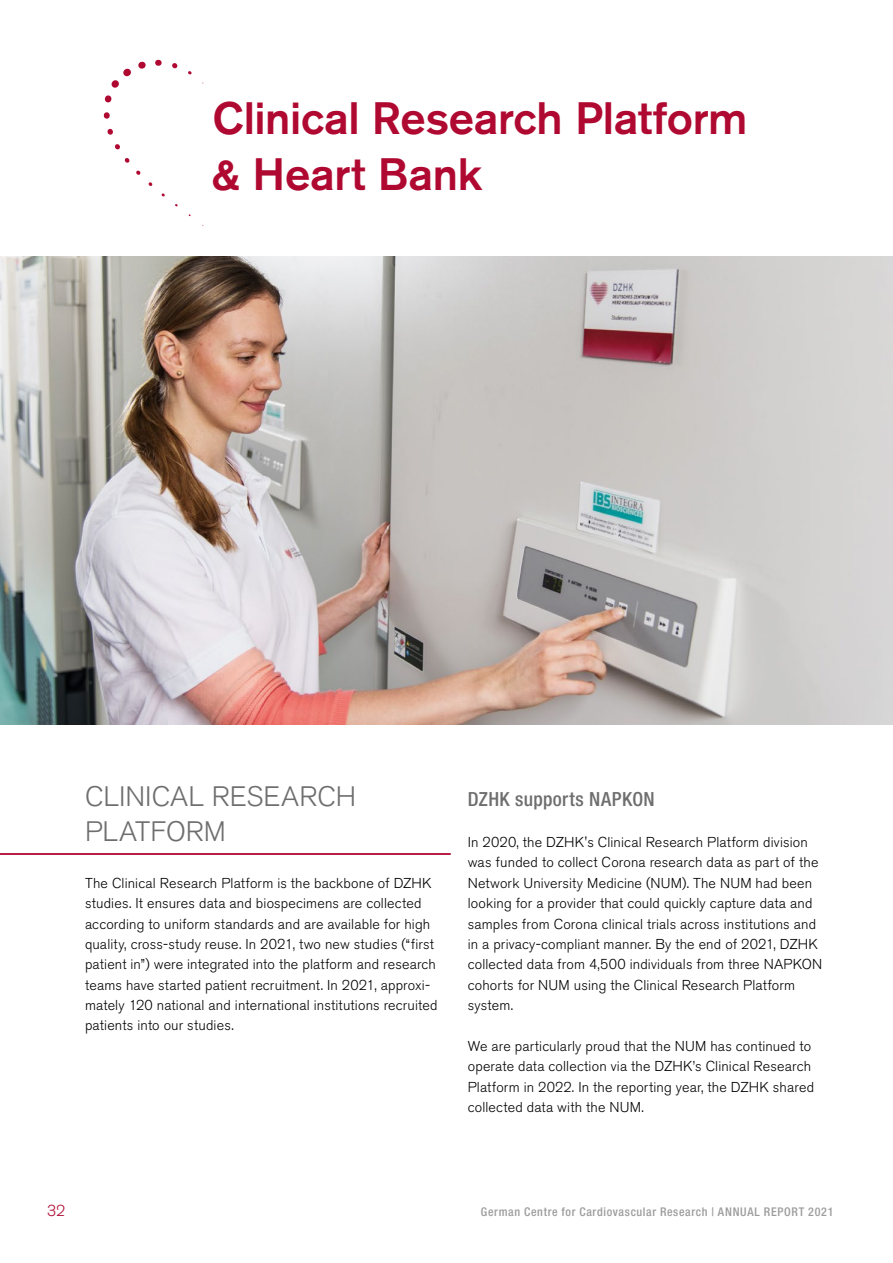
<style>
.page{position:relative;width:893px;height:1263px;background:#fff}
.page>*{position:absolute;margin:0;border:0;box-sizing:border-box;transform-origin:0 0}
._01Headline_rot{font:500 45px/56.1px "Akzidenz Grotesk BE";letter-spacing:-.005em;color:#b00931}
.Kapitel_Einleitung_Ü{font:300 27.9px/34.5px "Akzidenz Grotesk BE";color:#6e6e6e}
.Überschrift_Fließtex{font:500 condensed 19.5px "Helvetica Neue";letter-spacing:.02em;color:#6e6e6e}
.t1{font:300 15.75px "Akzidenz Grotesk BE";color:#b00931}
.MF-Fließtext01{font:300 14.25px/20.4px "Akzidenz Grotesk BE";letter-spacing:.01em;color:#000}
.t2{font:500 condensed 12px "Helvetica Neue";letter-spacing:.055em;color:#9c9c9d}
</style>
<div class="page">
<img style="left:0;top:257px;width:893px;height:468px">
<hr style="left:0;top:853px;width:451px;height:2px;background:#b00931">
<svg style="left:161px;top:193px;width:4px;height:4px"></svg>
<svg style="left:148px;top:182px;width:4px;height:4px"></svg>
<svg style="left:136px;top:170px;width:5px;height:5px"></svg>
<svg style="left:125px;top:158px;width:5px;height:5px"></svg>
<svg style="left:115px;top:144px;width:5px;height:6px"></svg>
<svg style="left:107px;top:129px;width:6px;height:6px"></svg>
<svg style="left:104px;top:112px;width:6px;height:7px"></svg>
<svg style="left:105px;top:95px;width:7px;height:8px"></svg>
<svg style="left:111px;top:68px;width:20px;height:20px"></svg>
<svg style="left:138px;top:61px;width:8px;height:8px"></svg>
<svg style="left:155px;top:60px;width:7px;height:6px"></svg>
<svg style="left:172px;top:63px;width:6px;height:6px"></svg>
<svg style="left:188px;top:71px;width:4px;height:4px"></svg>
<h1 class="_01Headline_rot" style="left:211px;top:90px;width:538px">Clinical Research Platform &amp; Heart Bank</h1>
<h2 class="Kapitel_Einleitung_Ü" style="left:85px;top:780px;width:273px">CLINICAL RESEARCH<br>PLATFORM</h2>
<p class="MF-Fließtext01" style="left:85px;top:873px;width:354px">The Clinical Research Platform is the backbone of DZHK studies. It ensures data and biospecimens are collected according to uniform standards and are available for high quality, cross-study reuse. In 2021, two new studies (“first patient in”) were integrated into the platform and research teams have started patient recruitment. In 2021, approxi&shy;mately 120 national and international institutions recruited patients into our studies.</p>
<h3 class="Überschrift_Fließtex" style="left:468px;top:788px;width:189px">DZHK supports NAPKON</h3>
<p class="MF-Fließtext01" style="left:468px;top:832px;width:356px">In 2020, the DZHK's Clinical Research Platform division was funded to collect Corona research data as part of the Network University Medicine (NUM). The NUM had been looking for a provider that could quickly capture data and samples from Corona clinical trials across institutions and in a privacy-compliant manner. By the end of 2021, DZHK collected data from 4,500 individuals from three NAPKON cohorts for NUM using the Clinical Research Platform system.</p>
<p class="MF-Fließtext01" style="left:468px;top:1036px;width:348px">We are particularly proud that the NUM has continued to operate data collection via the DZHK’s Clinical Research Platform in 2022. In the reporting year, the DZHK shared collected data with the NUM.</p>
<p class="t1" style="left:47px;top:1202px;width:20px">32</p>
<p class="t2" style="left:481px;top:1205px;width:354px">German Centre for Cardiovascular Research | ANNUAL REPORT 2021</p>
</div>
